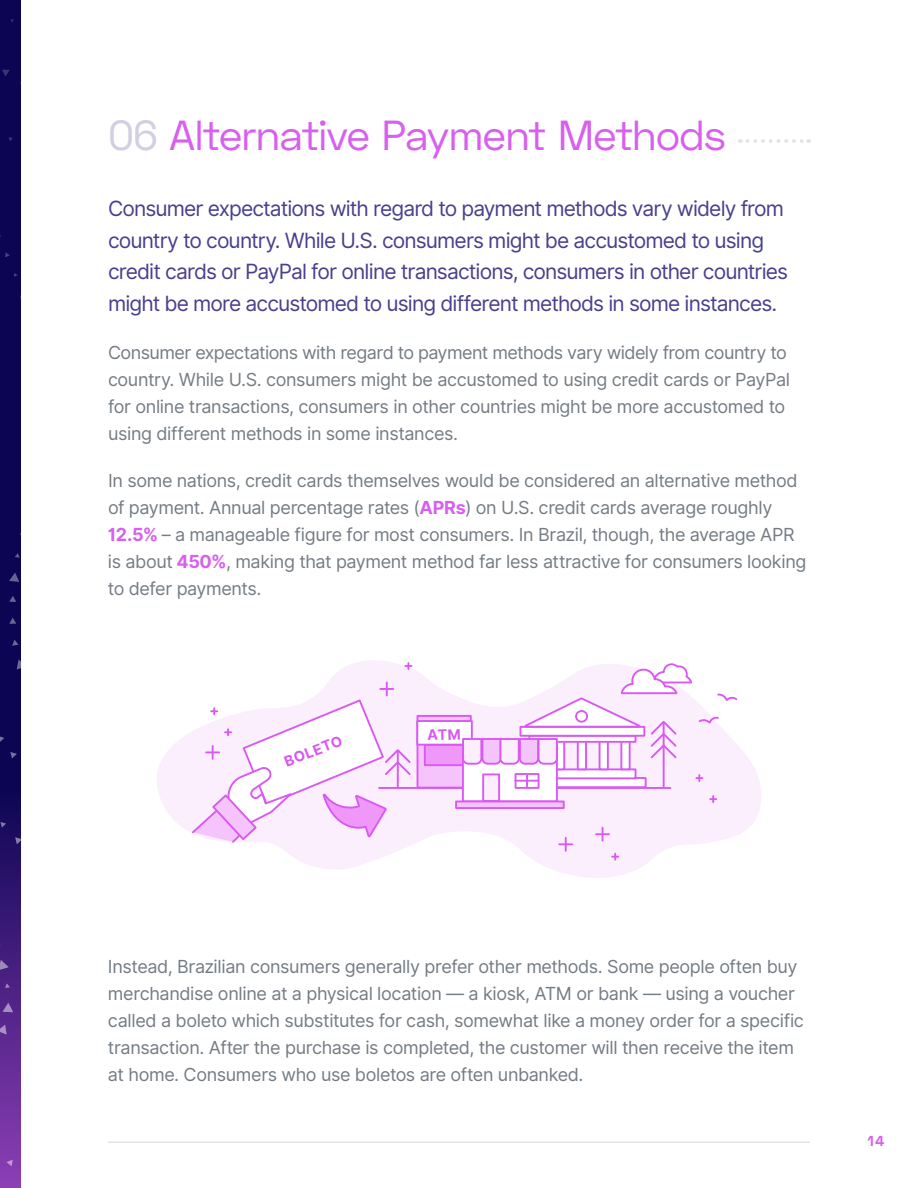
<style>
.page{position:relative;width:918px;height:1188px;background:#fff}
.page>*{position:absolute;margin:0;border:0;box-sizing:border-box;transform-origin:0 0}
.t1{font:42px "Space Grotesk";letter-spacing:-.03em;color:#d760ee}
.t2{font:21px/31.5px "Inter";letter-spacing:-.045em;color:#48408d}
.t3{font:18px/27px "Inter";letter-spacing:-.02em;color:#747c84}
.t4{font:700 14.4px "Inter";color:#d959f2}
.t5{font:700 14.4px "Space Grotesk";color:#d760ee}
.s1{color:#d1cfe2}
.s2{font-weight:700;color:#d760ee}
</style>
<div class="page">
<svg style="left:0;top:0;width:20px;height:1188px;background:#210e63"></svg>
<svg style="left:0;top:1023px;width:10px;height:12px"></svg>
<svg style="left:2px;top:1002px;width:14px;height:14px"></svg>
<svg style="left:5px;top:983px;width:6px;height:7px"></svg>
<svg style="left:0;top:960px;width:10px;height:14px"></svg>
<svg style="left:0;top:940px;width:1px;height:13px"></svg>
<svg style="left:6px;top:1158px;width:8px;height:8px"></svg>
<svg style="left:13px;top:836px;width:7px;height:10px"></svg>
<svg style="left:0;top:821px;width:6px;height:8px"></svg>
<svg style="left:0;top:734px;width:17px;height:26px"></svg>
<svg style="left:14px;top:659px;width:6px;height:14px"></svg>
<svg style="left:12px;top:640px;width:8px;height:8px"></svg>
<svg style="left:9px;top:617px;width:9px;height:9px"></svg>
<svg style="left:9px;top:595px;width:9px;height:9px"></svg>
<svg style="left:9px;top:572px;width:11px;height:13px"></svg>
<svg style="left:15px;top:553px;width:5px;height:6px"></svg>
<svg style="left:13px;top:273px;width:5px;height:5px"></svg>
<svg style="left:4px;top:252px;width:6px;height:7px"></svg>
<svg style="left:7px;top:136px;width:6px;height:6px"></svg>
<svg style="left:18px;top:80px;width:2px;height:10px"></svg>
<svg style="left:0;top:67px;width:10px;height:10px"></svg>
<svg style="left:9px;top:18px;width:5px;height:5px"></svg>
<svg style="left:157px;top:660px;width:604px;height:218px;fill:#fbeefd"></svg>
<div style="left:519px;top:778px;width:127px;height:9px;background:#fff"></div>
<div style="left:518px;top:777px;width:129px;height:11px;border:2px solid #d959f2"></div>
<div style="left:529px;top:769px;width:107px;height:9px;background:#fff"></div>
<div style="left:528px;top:768px;width:108px;height:11px;border:2px solid #d959f2"></div>
<div style="left:556px;top:740px;width:8px;height:29px;background:#fff"></div>
<div style="left:555px;top:740px;width:10px;height:30px;border:2px solid #d959f2"></div>
<div style="left:578px;top:740px;width:8px;height:29px;background:#fff"></div>
<div style="left:577px;top:740px;width:10px;height:30px;border:2px solid #d959f2"></div>
<div style="left:600px;top:740px;width:8px;height:29px;background:#fff"></div>
<div style="left:599px;top:740px;width:10px;height:30px;border:2px solid #d959f2"></div>
<div style="left:621px;top:740px;width:9px;height:29px;background:#fff"></div>
<div style="left:620px;top:740px;width:11px;height:30px;border:2px solid #d959f2"></div>
<svg style="left:596px;top:828px;width:13px;height:13px"></svg>
<svg style="left:559px;top:838px;width:13px;height:13px"></svg>
<svg style="left:696px;top:775px;width:6px;height:6px"></svg>
<svg style="left:710px;top:796px;width:6px;height:6px"></svg>
<svg style="left:612px;top:854px;width:6px;height:6px"></svg>
<svg style="left:405px;top:663px;width:6px;height:6px"></svg>
<hr style="left:379px;top:787px;width:292px;height:2px;background:#d959f2">
<div style="left:417px;top:716px;width:54px;height:72px;background:#f6c4fc"></div>
<div style="left:417px;top:715px;width:55px;height:74px;border:2px solid #d959f2"></div>
<div style="left:417px;top:721px;width:55px;height:24px;background:#fff"></div>
<div style="left:416px;top:720px;width:57px;height:26px;border:2px solid #d959f2"></div>
<div style="left:425px;top:745px;width:38px;height:20px;background:#f098f9"></div>
<div style="left:424px;top:744px;width:40px;height:22px;border:2px solid #d959f2"></div>
<div style="left:463px;top:744px;width:94px;height:57px;background:#fff"></div>
<div style="left:462px;top:743px;width:96px;height:59px;border:2px solid #d959f2"></div>
<div style="left:483px;top:774px;width:16px;height:27px;background:#fbeefd"></div>
<div style="left:482px;top:773px;width:18px;height:29px;border:2px solid #d959f2"></div>
<div style="left:515px;top:773px;width:25px;height:16px;border:2px solid #d959f2"></div>
<svg style="left:526px;top:775px;width:2px;height:13px"></svg>
<hr style="left:515px;top:780px;width:23px;height:2px;background:#d959f2">
<div style="left:456px;top:801px;width:108px;height:7px;background:#f6c4fc"></div>
<div style="left:455px;top:801px;width:110px;height:8px;border:2px solid #d959f2"></div>
<hr style="left:663px;top:723px;width:2px;height:65px;background:#d959f2">
<svg style="left:190px;top:682px;width:222px;height:163px"></svg>
<hr style="left:108px;top:1142px;width:702px;height:1px;background:#e2e3e3">
<svg style="left:747px;top:139px;width:62px;height:4px"></svg>
<svg style="left:428px;top:662px;width:311px;height:104px"></svg>
<h1 class="t1" style="left:108px;top:108px;width:620px"><span class="s1">06</span> Alternative Payment Methods</h1>
<p class="t2" style="left:108px;top:193px;width:682px">Consumer expectations with regard to payment methods vary widely from country to country. While U.S. consumers might be accustomed to using credit cards or PayPal for online transactions, consumers in other countries might be more accustomed to using different methods in some instances.</p>
<p class="t3" style="left:108px;top:339px;width:684px">Consumer expectations with regard to payment methods vary widely from country to country. While U.S. consumers might be accustomed to using credit cards or PayPal for online transactions, consumers in other countries might be more accustomed to using different methods in some instances.</p>
<p class="t3" style="left:108px;top:467px;width:700px">In some nations, credit cards themselves would be considered an alternative method of payment. Annual percentage rates (<span class="s2">APRs</span>) on U.S. credit cards average roughly <span class="s2">12.5%</span> – a manageable figure for most consumers. In Brazil, though, the average APR is about <span class="s2">450%</span>, making that payment method far less attractive for consumers looking to defer payments.</p>
<p class="t4" style="left:281px;top:752px;width:63px;rotate:-21deg">BOLETO</p>
<p class="t3" style="left:108px;top:953px;width:697px">Instead, Brazilian consumers generally prefer other methods. Some people often buy merchandise online at a physical location — a kiosk, ATM or bank — using a voucher called a boleto which substitutes for cash, somewhat like a money order for a specific transaction. After the purchase is completed, the customer will then receive the item at home. Consumers who use boletos are often unbanked.</p>
<p class="t5" style="left:867px;top:1132px;width:18px">14</p>
</div>
